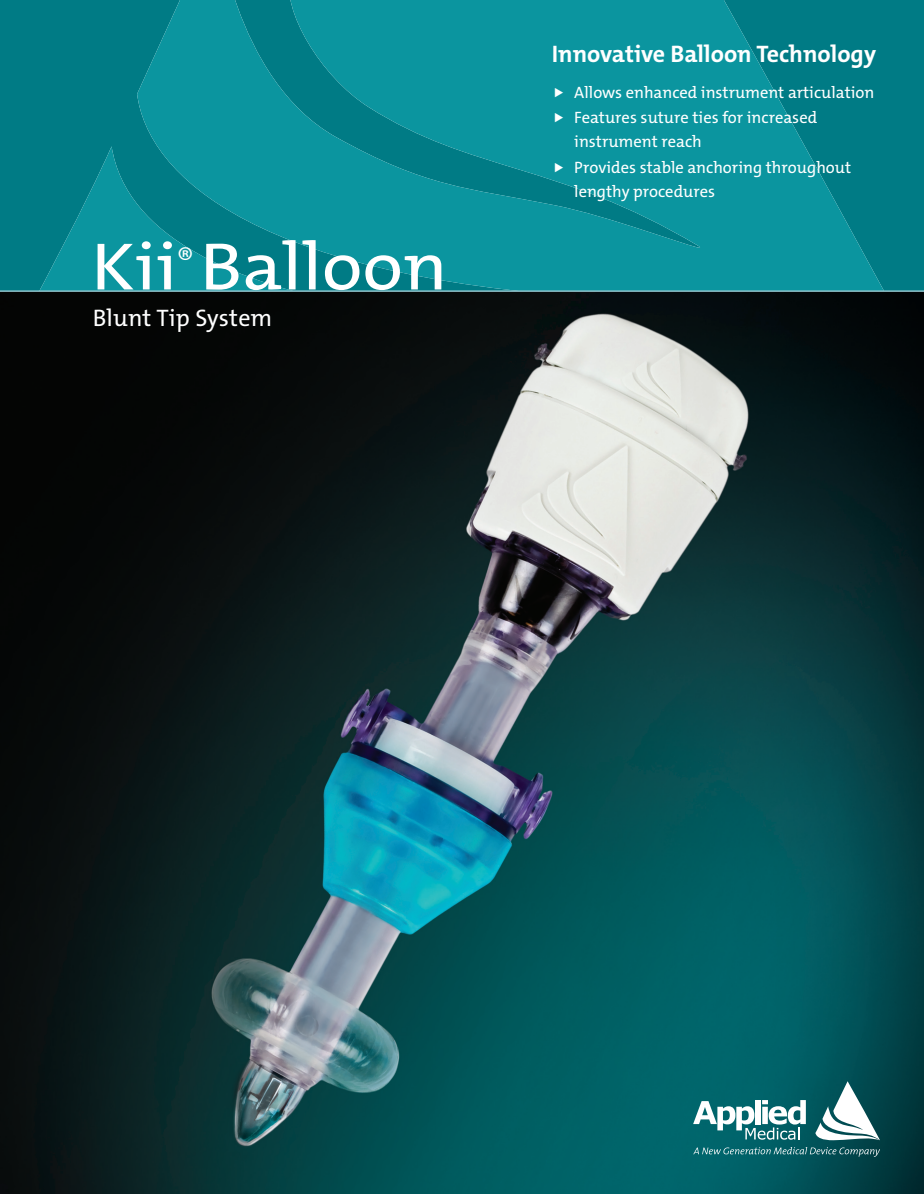
<style>
.page{position:relative;width:924px;height:1194px;background:#fff}
.page>*{position:absolute;margin:0;border:0;box-sizing:border-box;transform-origin:0 0}
.t1{font:67.5px "The Mix Os F";color:#fff;scale:1.1 1}
.t2{font:700 24px "The Mix Os F";color:#fff}
.t3{font:24px "The Mix Os F";letter-spacing:.01em;color:#fff}
.t4{font:16.5px/25.5px "The Mix Os F";color:#fff}
</style>
<div class="page">
<img style="left:0;top:292px;width:923px;height:901px">
<div style="left:0;top:0;width:923px;height:291px;background:#007b85"></div>
<svg style="left:40px;top:146px;width:97px;height:144px;fill:#0b959f"></svg>
<svg style="left:137px;top:0;width:747px;height:290px;fill:#0b959f"></svg>
<hr style="left:0;top:290px;width:923px;height:2px;background:#8fc3cb">
<svg style="left:693px;top:1146px;width:186px;height:10px;background:#2c7379"></svg>
<svg style="left:693px;top:1100px;width:112px;height:39px"></svg>
<svg style="left:815px;top:1081px;width:64px;height:59px"></svg>
<svg style="left:555px;top:88px;width:8px;height:9px"></svg>
<svg style="left:555px;top:113px;width:8px;height:10px"></svg>
<svg style="left:555px;top:163px;width:25px;height:11px"></svg>
<h1 class="t1" style="left:91px;top:223px;width:325px">Kii<sup>®</sup> Balloon</h1>
<h2 class="t3" style="left:93px;top:302px;width:181px">Blunt Tip System</h2>
<h2 class="t2" style="left:551px;top:39px;width:326px">Innovative Balloon Technology</h2>
<p class="t4" style="left:574px;top:80px;width:301px">Allows enhanced instrument articulation<br>Features suture ties for increased</p>
<p class="t4" style="left:574px;top:129px;width:278px">instrument reach<br>Provides stable anchoring throughout</p>
<p class="t4" style="left:574px;top:179px;width:142px">lengthy procedures</p>
</div>
